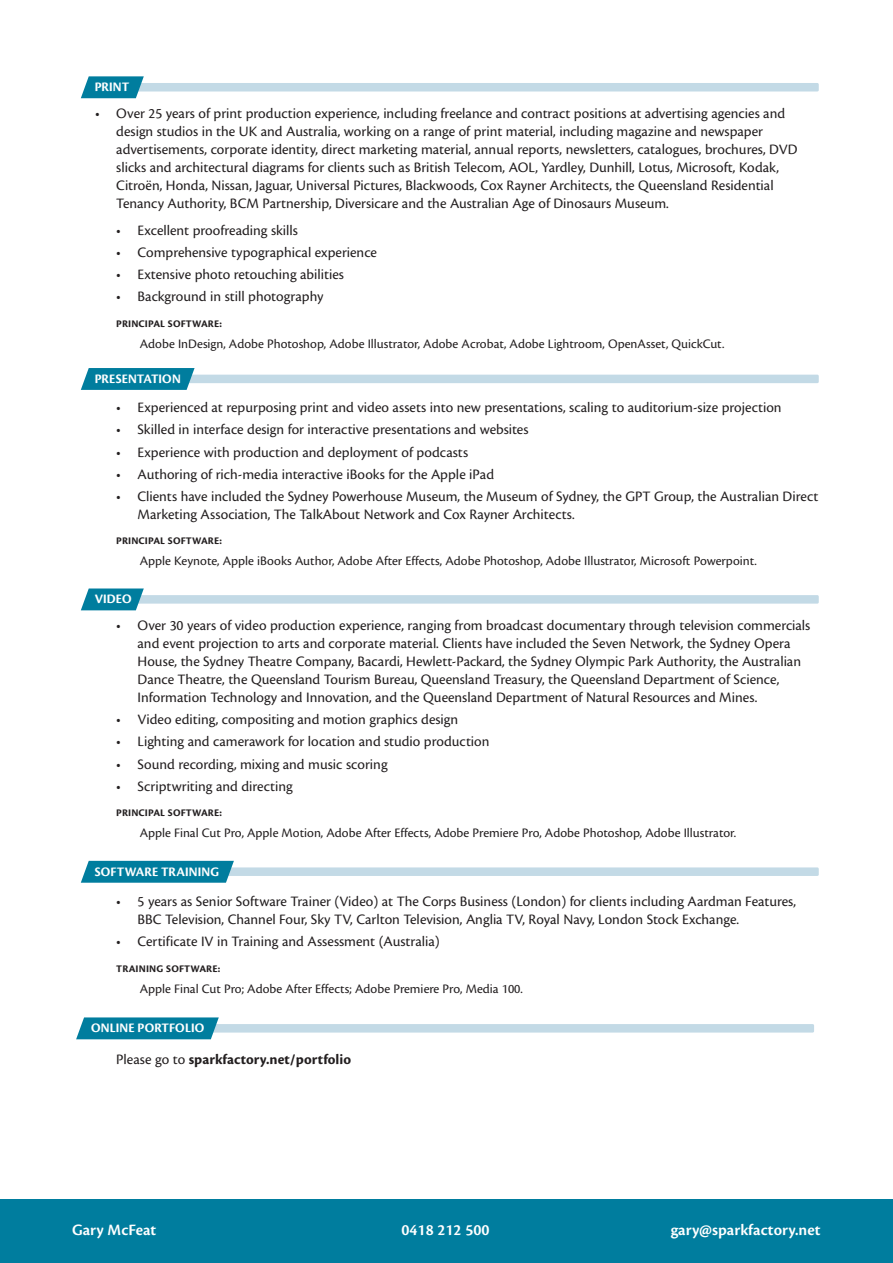
<style>
.page{position:relative;width:893px;height:1263px;background:#fff}
.page>*{position:absolute;margin:0;border:0;box-sizing:border-box;transform-origin:0 0}
.t1{font:600 16.5px "Cronos Pro";color:#fff}
.First_Bullet{font:15px/18px "Cronos Pro";color:#231f20}
.Bullets{font:15px/18px "Cronos Pro";color:#231f20}
.Subhead{font:15px/18px "Cronos Pro";color:#231f20}
.Items{font:700 15px "Cronos Pro";letter-spacing:.005em;color:#231f20}
.Software{font:13.5px "Cronos Pro";color:#231f20}
.Subhead-2{font:13.5px "Cronos Pro Bold Disp";letter-spacing:.015em;color:#fff}
.Software_Header{font:10.5px "Cronos Pro Bold Capt";letter-spacing:.015em;color:#231f20}
.s1{font-weight:400}
</style>
<div class="page">
<div style="left:0;top:1199px;width:893px;height:64px;background:#007d9e"></div>
<div style="left:132px;top:595px;width:687px;height:9px;background:#c3dae6;border-radius:2px"></div>
<svg style="left:81px;top:588px;width:63px;height:22px"></svg>
<div style="left:181px;top:375px;width:638px;height:8px;background:#c3dae6;border-radius:2px"></div>
<svg style="left:81px;top:368px;width:114px;height:22px;background:#1286a5"></svg>
<div style="left:132px;top:83px;width:687px;height:8px;background:#c3dae6;border-radius:2px"></div>
<svg style="left:81px;top:76px;width:63px;height:22px"></svg>
<div style="left:223px;top:867px;width:596px;height:9px;background:#c3dae6;border-radius:2px"></div>
<svg style="left:81px;top:861px;width:153px;height:22px;background:#0f84a3"></svg>
<div style="left:185px;top:1024px;width:629px;height:8px;background:#c3dae6;border-radius:2px"></div>
<svg style="left:76px;top:1017px;width:143px;height:22px;background:#1386a5"></svg>
<p class="Subhead-2" style="left:95px;top:79px;width:36px">PRINT</p>
<p class="Subhead" style="left:116px;top:104px;width:683px;text-indent:-21px">• Over 25 years of print production experience, including freelance and contract positions at advertising agencies and design studios in the UK and Australia, working on a range of print material, including magazine and newspaper advertisements, corporate identity, direct marketing material, annual reports, newsletters, catalogues, brochures, DVD slicks and architectural diagrams for clients such as British Telecom, AOL, Yardley, Dunhill, Lotus, Microsoft, Kodak, Citroën, Honda, Nissan, Jaguar, Universal Pictures, Blackwoods, Cox Rayner Architects, the Queensland Residential Tenancy Authority, BCM Partnership, Diversicare and the Australian Age of Dinosaurs Museum.</p>
<p class="Bullets" style="left:116px;top:221px;width:183px">• Excellent proofreading skills</p>
<p class="Bullets" style="left:116px;top:243px;width:262px">• Comprehensive typographical experience</p>
<p class="Bullets" style="left:116px;top:265px;width:229px">• Extensive photo retouching abilities</p>
<p class="Bullets" style="left:116px;top:288px;width:209px">• Background in still photography</p>
<p class="Software_Header" style="left:116px;top:317px;width:107px">PRINCIPAL SOFTWARE:</p>
<p class="Software" style="left:140px;top:336px;width:586px">Adobe InDesign, Adobe Photoshop, Adobe Illustrator, Adobe Acrobat, Adobe Lightroom, OpenAsset, QuickCut.</p>
<p class="Subhead-2" style="left:95px;top:371px;width:88px">PRESENTATION</p>
<p class="First_Bullet" style="left:116px;top:398px;width:667px">• Experienced at repurposing print and video assets into new presentations, scaling to auditorium-size projection</p>
<p class="Bullets" style="left:116px;top:421px;width:414px">• Skilled in interface design for interactive presentations and websites</p>
<p class="Bullets" style="left:116px;top:443px;width:353px">• Experience with production and deployment of podcasts</p>
<p class="Bullets" style="left:116px;top:465px;width:379px">• Authoring of rich-media interactive iBooks for the Apple iPad</p>
<p class="Bullets" style="left:138px;top:487px;width:682px;text-indent:-21px">• Clients have included the Sydney Powerhouse Museum, the Museum of Sydney, the GPT Group, the Australian Direct<br>Marketing Association, The TalkAbout Network and Cox Rayner Architects.</p>
<p class="Software_Header" style="left:116px;top:535px;width:107px">PRINCIPAL SOFTWARE:</p>
<p class="Software" style="left:140px;top:553px;width:619px">Apple Keynote, Apple iBooks Author, Adobe After Effects, Adobe Photoshop, Adobe Illustrator, Microsoft Powerpoint.</p>
<p class="Subhead-2" style="left:95px;top:591px;width:38px">VIDEO</p>
<p class="First_Bullet" style="left:138px;top:616px;width:674px;text-indent:-21px">• Over 30 years of video production experience, ranging from broadcast documentary through television commercials and event projection to arts and corporate material. Clients have included the Seven Network, the Sydney Opera House, the Sydney Theatre Company, Bacardi, Hewlett-Packard, the Sydney Olympic Park Authority, the Australian Dance Theatre, the Queensland Tourism Bureau, Queensland Treasury, the Queensland Department of Science, Information Technology and Innovation, and the Queensland Department of Natural Resources and Mines.</p>
<p class="Bullets" style="left:116px;top:710px;width:343px">• Video editing, compositing and motion graphics design</p>
<p class="Bullets" style="left:116px;top:733px;width:375px">• Lighting and camerawork for location and studio production</p>
<p class="Bullets" style="left:116px;top:755px;width:273px">• Sound recording, mixing and music scoring</p>
<p class="Bullets" style="left:116px;top:777px;width:178px">• Scriptwriting and directing</p>
<p class="Software_Header" style="left:116px;top:807px;width:107px">PRINCIPAL SOFTWARE:</p>
<p class="Software" style="left:140px;top:825px;width:598px">Apple Final Cut Pro, Apple Motion, Adobe After Effects, Adobe Premiere Pro, Adobe Photoshop, Adobe Illustrator.</p>
<p class="Subhead-2" style="left:95px;top:864px;width:126px">SOFTWARE TRAINING</p>
<p class="First_Bullet" style="left:138px;top:892px;width:660px;text-indent:-21px">• 5 years as Senior Software Trainer (Video) at The Corps Business (London) for clients including Aardman Features,<br>BBC Television, Channel Four, Sky TV, Carlton Television, Anglia TV, Royal Navy, London Stock Exchange.</p>
<p class="Bullets" style="left:116px;top:933px;width:325px">• Certificate IV in Training and Assessment (Australia)</p>
<p class="Software_Header" style="left:116px;top:962px;width:105px">TRAINING SOFTWARE:</p>
<p class="Software" style="left:140px;top:980px;width:385px">Apple Final Cut Pro; Adobe After Effects; Adobe Premiere Pro, Media 100.</p>
<p class="Subhead-2" style="left:91px;top:1020px;width:115px">ONLINE PORTFOLIO</p>
<p class="Items" style="left:116px;top:1051px;width:236px"><span class="s1">Please go to</span> sparkfactory.net/portfolio</p>
<p class="t1" style="left:72px;top:1221px;width:86px">Gary McFeat</p>
<p class="t1" style="left:402px;top:1221px;width:89px">0418 212 500</p>
<p class="t1" style="left:671px;top:1221px;width:151px">gary@sparkfactory.net</p>
</div>
